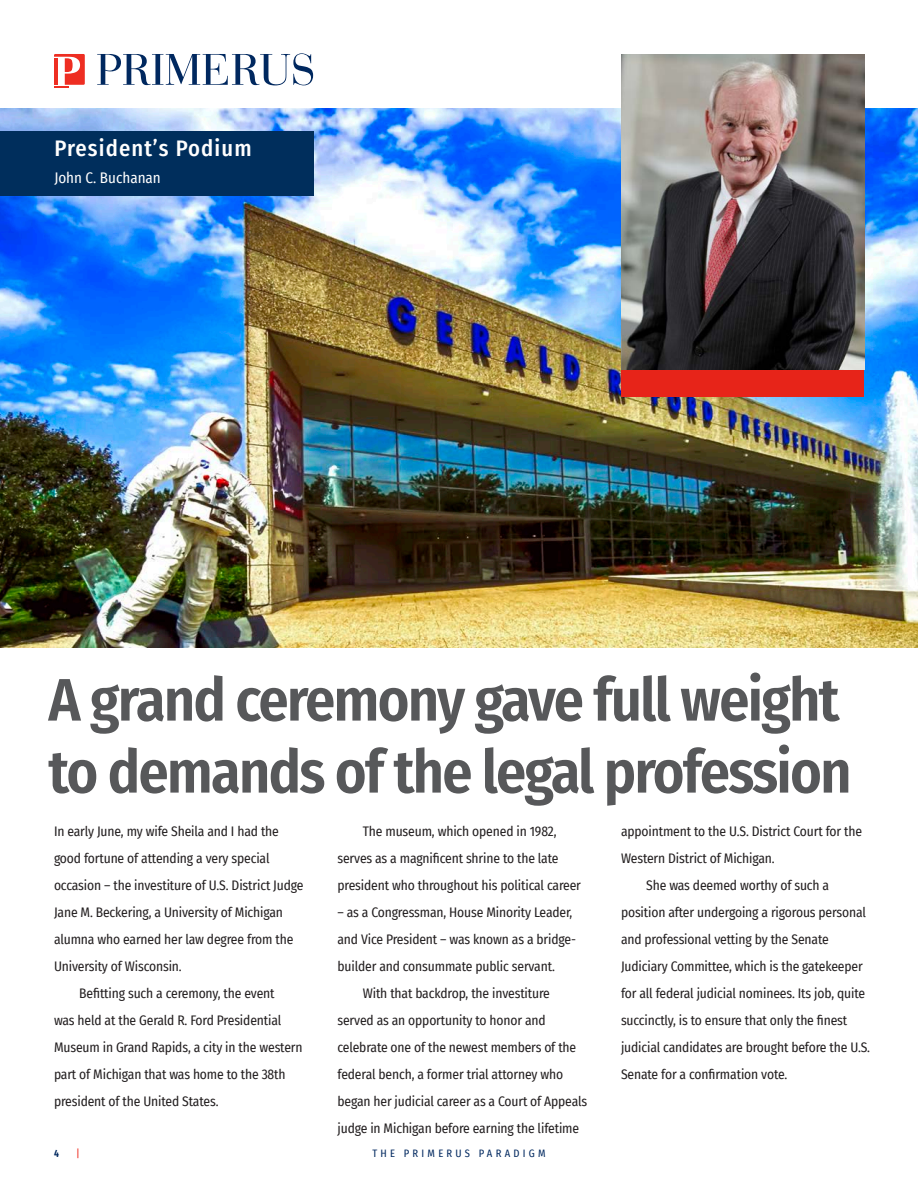
<style>
.page{position:relative;width:918px;height:1188px;background:#fff}
.page>*{position:absolute;margin:0;border:0;box-sizing:border-box;transform-origin:0 0}
.t1{font:600 60px "Fira Sans Condensed";letter-spacing:-.03em;color:#57585a}
.t2{font:500 22.5px "Fira Sans Condensed";letter-spacing:.05em;color:#fff}
.t3{font:15px "Fira Sans Condensed";color:#fff}
.t4{font:13.5px/27px "Fira Sans Condensed";letter-spacing:-.01em;color:#231f20}
.t5{font:10.5px "Fira Sans Condensed";letter-spacing:.31em;color:#00285f}
.t6{font:600 extra-condensed 10.5px "Fira Sans";color:#00285f}
.t7{font:10.5px "Fira Sans Condensed";color:#ee2e22}
</style>
<div class="page">
<img style="left:0;top:108px;width:918px;height:540px">
<div style="left:0;top:131px;width:313px;height:65px;background:#002e5c"></div>
<img style="left:621px;top:54px;width:243px;height:316px">
<svg style="left:97px;top:53px;width:216px;height:32px"></svg>
<svg style="left:54px;top:54px;width:31px;height:34px"></svg>
<hr style="left:54px;top:58px;width:3px;height:27px;background:#ee2e22">
<div style="left:621px;top:370px;width:243px;height:27px;background:#e72419"></div>
<p class="t2" style="left:54px;top:131px;width:199px">President’s Podium</p>
<p class="t3" style="left:54px;top:167px;width:108px">John C. Buchanan</p>
<p class="t1" style="left:48px;top:651px;width:793px">A grand ceremony gave full weight</p>
<p class="t1" style="left:48px;top:723px;width:805px">to demands of the legal profession</p>
<p class="t4" style="left:54px;top:818px;width:251px">In early June, my wife Sheila and I had the good fortune of attending a very special occasion – the investiture of U.S. District Judge Jane M. Beckering, a University of Michigan alumna who earned her law degree from the University of Wisconsin.</p>
<p class="t4" style="left:54px;top:980px;width:250px;text-indent:25px">Befitting such a ceremony, the event<br>was held at the Gerald R. Ford Presidential Museum in Grand Rapids, a city in the western part of Michigan that was home to the 38th president of the United States.</p>
<p class="t4" style="left:338px;top:818px;width:245px;text-indent:25px">The museum, which opened in 1982, serves as a magnificent shrine to the late president who throughout his political career</p>
<p class="t4" style="left:338px;top:899px;width:240px">– as a Congressman, House Minority Leader, and Vice President – was known as a bridge&shy;builder and consummate public servant.</p>
<p class="t4" style="left:338px;top:980px;width:251px;text-indent:25px">With that backdrop, the investiture served as an opportunity to honor and celebrate one of the newest members of the federal bench, a former trial attorney who began her judicial career as a Court of Appeals judge in Michigan before earning the lifetime</p>
<p class="t4" style="left:621px;top:818px;width:243px">appointment to the U.S. District Court for the<br>Western District of Michigan.</p>
<p class="t4" style="left:621px;top:872px;width:251px;text-indent:25px">She was deemed worthy of such a position after undergoing a rigorous personal and professional vetting by the Senate Judiciary Committee, which is the gatekeeper for all federal judicial nominees. Its job, quite succinctly, is to ensure that only the finest judicial candidates are brought before the U.S.<br>Senate for a confirmation vote.</p>
<p class="t6" style="left:54px;top:1145px;width:6px">4</p>
<p class="t7" style="left:76px;top:1146px;width:5px">|</p>
<p class="t5" style="left:372px;top:1146px;width:175px">THE PRIMERUS PARADIGM</p>
</div>
